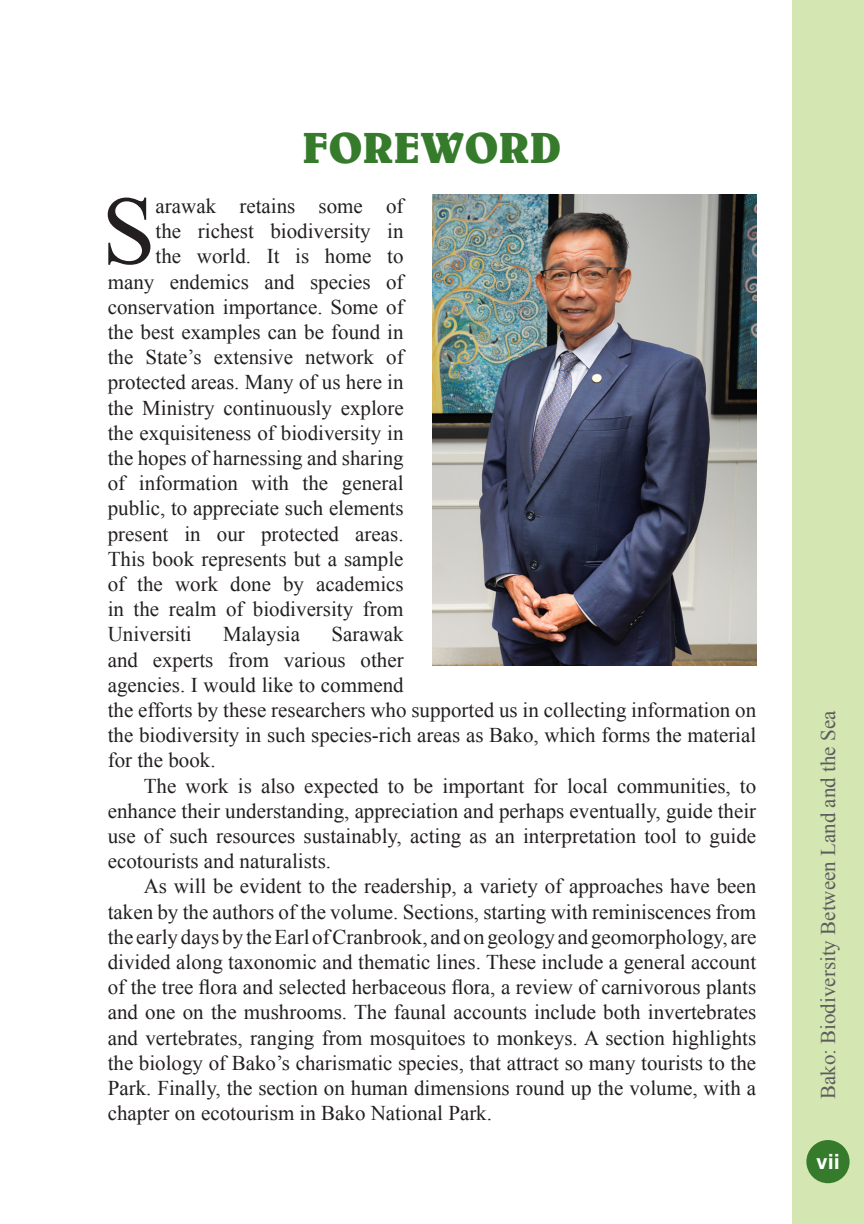
<style>
.page{position:relative;width:864px;height:1224px;background:#fff}
.page>*{position:absolute;margin:0;border:0;box-sizing:border-box;transform-origin:0 0}
.t1{font:97.2px "Times New Roman";color:#231f20}
.t2{font:700 44px "Belwe LT";color:#357b2b}
.t3{font:21px/25.2px "Times New Roman";color:#231f20;text-align:justify}
.t4{font:21px "Times New Roman";color:#5c5c5f}
.t5{font:700 21px "Helvetica Neue";color:#fff}
</style>
<div class="page">
<div style="left:792px;top:0;width:72px;height:1224px;background:#d4e6b1"></div>
<div style="left:806px;top:1140px;width:44px;height:43px;background:#357b2b;border-radius:50%"></div>
<img style="left:432px;top:194px;width:324px;height:471px">
<h2 class="t2" style="left:302px;top:121px;width:261px">FOREWORD</h2>
<h1 class="t1" style="left:102px;top:165px;width:55px">S</h1>
<p class="t3" style="left:156px;top:193px;width:249px">arawak retains some of</p>
<p class="t3" style="left:156px;top:218px;width:250px">the richest biodiversity in</p>
<p class="t3" style="left:156px;top:243px;width:249px">the world. It is home to</p>
<p class="t3" style="left:108px;top:269px;width:297px">many endemics and species of</p>
<p class="t3" style="left:108px;top:294px;width:297px">conservation importance. Some of</p>
<p class="t3" style="left:108px;top:319px;width:297px">the best examples can be found in</p>
<p class="t3" style="left:108px;top:344px;width:297px">the State’s extensive network of</p>
<p class="t3" style="left:108px;top:369px;width:297px">protected areas. Many of us here in</p>
<p class="t3" style="left:108px;top:395px;width:297px">the Ministry continuously explore</p>
<p class="t3" style="left:108px;top:420px;width:297px">the exquisiteness of biodiversity in</p>
<p class="t3" style="left:108px;top:445px;width:297px">the hopes of harnessing and sharing</p>
<p class="t3" style="left:108px;top:470px;width:297px">of information with the general</p>
<p class="t3" style="left:108px;top:495px;width:297px">public, to appreciate such elements</p>
<p class="t3" style="left:108px;top:521px;width:297px">present in our protected areas.</p>
<p class="t3" style="left:108px;top:546px;width:297px">This book represents but a sample</p>
<p class="t3" style="left:108px;top:571px;width:297px">of the work done by academics</p>
<p class="t3" style="left:108px;top:596px;width:297px">in the realm of biodiversity from</p>
<p class="t3" style="left:108px;top:621px;width:85px">Universiti</p>
<p class="t3" style="left:223px;top:621px;width:78px">Malaysia</p>
<p class="t3" style="left:108px;top:621px;width:650px;text-align:left;text-indent:224px">Sarawak<br>and experts from various other<br>agencies. I would like to commend<br>the efforts by these researchers who supported us in collecting information on the biodiversity in such species-rich areas as Bako, which forms the material for the book.</p>
<p class="t3" style="left:108px;top:773px;width:650px;text-indent:36px">The work is also expected to be important for local communities, to enhance their understanding, appreciation and perhaps eventually, guide their use of such resources sustainably, acting as an interpretation tool to guide ecotourists and naturalists.</p>
<p class="t3" style="left:108px;top:873px;width:650px;text-indent:36px">As will be evident to the readership, a variety of approaches have been taken by the authors of the volume. Sections, starting with reminiscences from the early days by the Earl of Cranbrook, and on geology and geomorphology, are divided along taxonomic and thematic lines. These include a general account of the tree flora and selected herbaceous flora, a review of carnivorous plants and one on the mushrooms. The faunal accounts include both invertebrates and vertebrates, ranging from mosquitoes to monkeys. A section highlights the biology of Bako’s charismatic species, that attract so many tourists to the Park. Finally, the section on human dimensions round up the volume, with a chapter on ecotourism in Bako National Park.</p>
<p class="t4" style="left:814px;top:1099px;width:390px;rotate:-90deg">Bako: Biodiversity Between Land and the Sea</p>
<p class="t5" style="left:816px;top:1145px;width:25px">vii</p>
</div>
